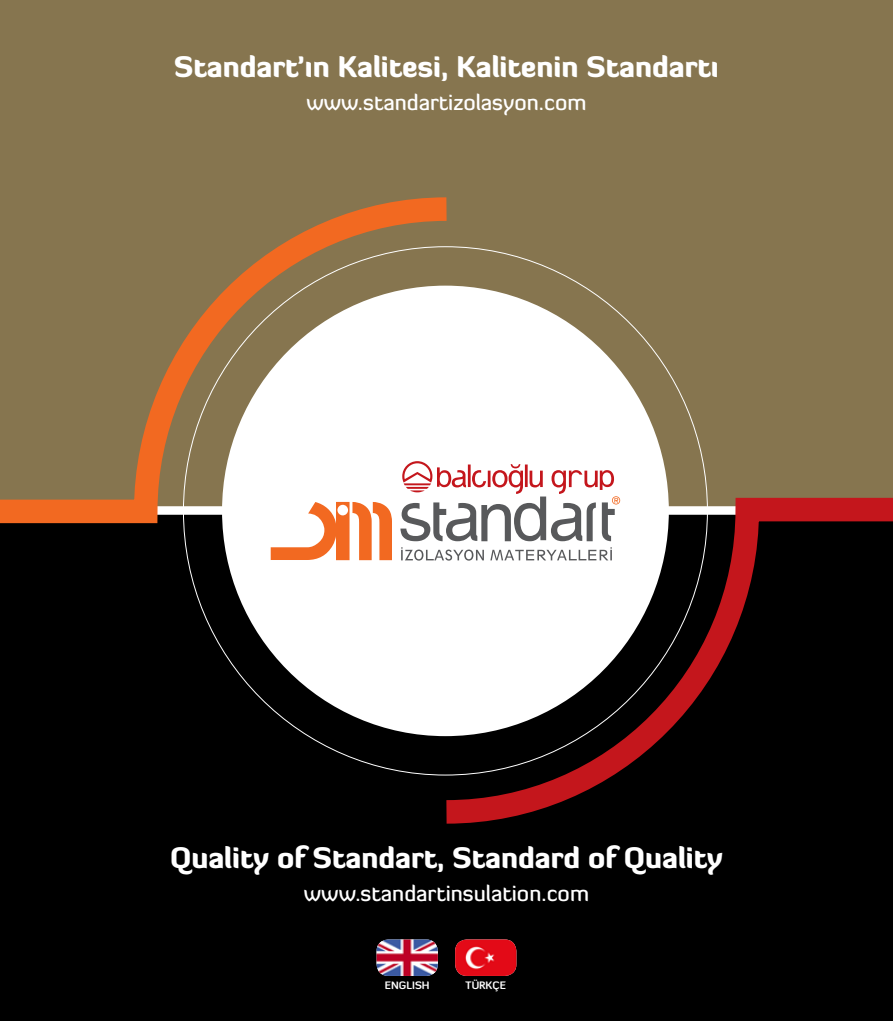
<style>
.page{position:relative;width:893px;height:1021px;background:#fff}
.page>*{position:absolute;margin:0;border:0;box-sizing:border-box;transform-origin:0 0}
.t1{font:900 28.35px "Diavlo";color:#fff}
.t2{font:500 21.75px "Diavlo";color:#fff}
.t3{font:700 10.5px "Diavlo";color:#fff}
</style>
<div class="page">
<div style="left:0;top:0;width:893px;height:1020px;background:#86754f"></div>
<div style="left:0;top:511px;width:893px;height:509px;background:#000"></div>
<svg style="left:423px;top:486px;width:470px;height:338px"></svg>
<svg style="left:0;top:197px;width:470px;height:337px"></svg>
<div style="left:222px;top:285px;width:447px;height:451px;background:#fff;border-radius:50%"></div>
<svg style="left:271px;top:502px;width:121px;height:58px"></svg>
<svg style="left:401px;top:547px;width:83px;height:13px"></svg>
<svg style="left:490px;top:547px;width:122px;height:13px"></svg>
<svg style="left:400px;top:461px;width:220px;height:80px"></svg>
<img style="left:377px;top:939px;width:61px;height:36px">
<img style="left:455px;top:939px;width:61px;height:36px">
<p class="t1" style="left:174px;top:48px;width:546px">Standart’ın Kalitesi, Kalitenin Standartı</p>
<p class="t2" style="left:306px;top:88px;width:282px">www.standartizolasyon.com</p>
<p class="t1" style="left:170px;top:839px;width:554px">Quality of Standart, Standard of Quality</p>
<p class="t2" style="left:304px;top:879px;width:287px">www.standartinsulation.com</p>
<p class="t3" style="left:385px;top:978px;width:46px">ENGLISH</p>
<p class="t3" style="left:466px;top:978px;width:42px">TÜRKÇE</p>
</div>
